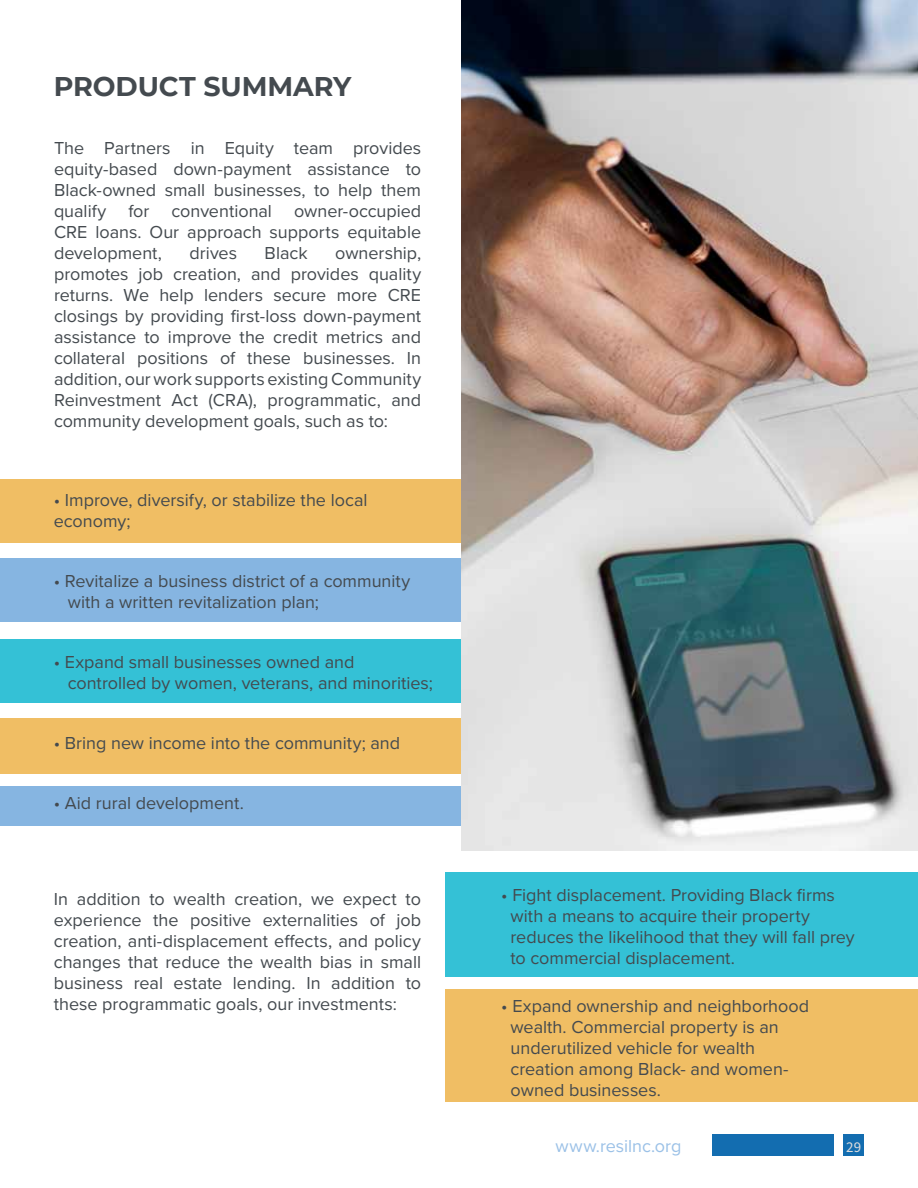
<style>
.page{position:relative;width:918px;height:1188px;background:#fff}
.page>*{position:absolute;margin:0;border:0;box-sizing:border-box;transform-origin:0 0}
.t1{font:700 27px "Montserrat";letter-spacing:-.005em;color:#444a4f}
.t2{font:18px/21px "Proxima Nova";color:#444a4f}
.t3{font:18px "Proxima Nova";color:#9bc1e7}
.t4{font:15px "Source Sans Pro";color:#dedddd}
</style>
<div class="page">
<div style="left:0;top:786px;width:485px;height:39px;background:#86b5e1"></div>
<div style="left:0;top:718px;width:485px;height:55px;background:#f0be64"></div>
<div style="left:0;top:558px;width:486px;height:64px;background:#86b5e1"></div>
<div style="left:0;top:639px;width:486px;height:63px;background:#34c1d6"></div>
<div style="left:0;top:479px;width:485px;height:64px;background:#f0be64"></div>
<div style="left:445px;top:989px;width:473px;height:113px;background:#f0be64"></div>
<div style="left:445px;top:873px;width:473px;height:104px;background:#34c1d6"></div>
<img style="left:461px;top:0;width:457px;height:850px">
<div style="left:843px;top:1134px;width:21px;height:21px;background:#136db0"></div>
<div style="left:712px;top:1134px;width:122px;height:21px;background:#136db0"></div>
<h1 class="t1" style="left:54px;top:67px;width:299px">PRODUCT SUMMARY</h1>
<p class="t2" style="left:54px;top:137px;width:369px;text-align:justify">The Partners in Equity team provides equity-based down-payment assistance to Black-owned small businesses, to help them qualify for conventional owner-occupied CRE loans. Our approach supports equitable development,</p>
<p class="t2" style="left:54px;top:242px;width:369px;text-align:justify;text-indent:281px">ownership, promotes job creation, and provides quality returns. We help lenders secure more CRE closings by providing first-loss down-payment assistance to improve the credit metrics and collateral positions of these businesses. In addition, our work supports existing Community Reinvestment Act (CRA), programmatic, and community development goals, such as to:</p>
<p class="t2" style="left:190px;top:242px;width:49px">drives</p>
<p class="t2" style="left:265px;top:242px;width:44px">Black</p>
<p class="t2" style="left:54px;top:489px;width:315px">• Improve, diversify, or stabilize the local economy;</p>
<p class="t2" style="left:68px;top:570px;width:344px;text-indent:-14px">• Revitalize a business district of a community with a written revitalization plan;</p>
<p class="t2" style="left:68px;top:651px;width:367px;text-indent:-14px">• Expand small businesses owned and controlled by women, veterans, and minorities;</p>
<p class="t2" style="left:54px;top:732px;width:348px">• Bring new income into the community; and</p>
<p class="t2" style="left:54px;top:792px;width:192px">• Aid rural development.</p>
<p class="t2" style="left:54px;top:888px;width:369px;text-align:justify">In addition to wealth creation, we expect to experience the positive externalities of job creation, anti-displacement effects, and policy changes that reduce the wealth bias in small business real estate lending. In addition to these programmatic goals, our investments:</p>
<p class="t2" style="left:511px;top:884px;width:346px;text-indent:-9px">• Fight displacement. Providing Black firms with a means to acquire their property reduces the likelihood that they will fall prey to commercial displacement.</p>
<p class="t2" style="left:511px;top:995px;width:300px;text-indent:-9px">• Expand ownership and neighborhood wealth. Commercial property is an underutilized vehicle for wealth creation among Black- and women&shy;owned businesses.</p>
<p class="t3" style="left:556px;top:1132px;width:127px">www.resilnc.org</p>
<p class="t4" style="left:846px;top:1137px;width:17px">29</p>
</div>
